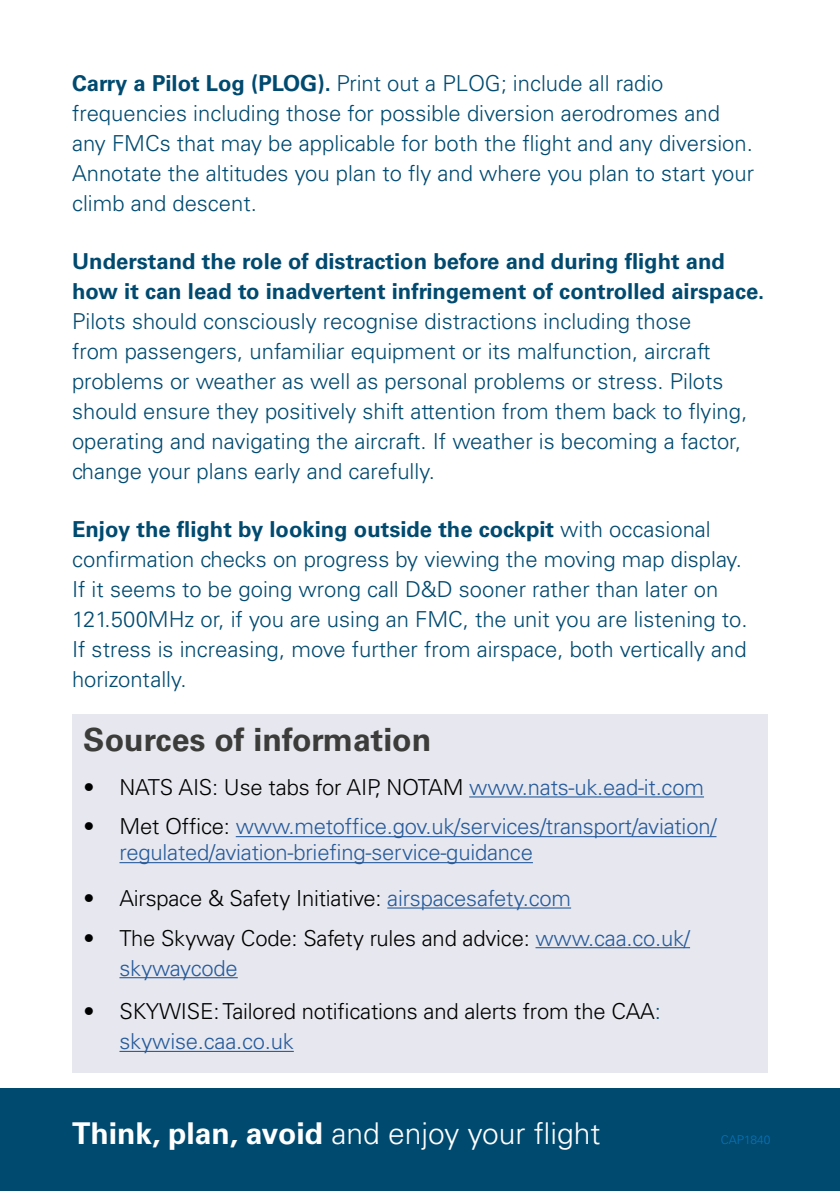
<style>
.page{position:relative;width:840px;height:1191px;background:#fff}
.page>*{position:absolute;margin:0;border:0;box-sizing:border-box;transform-origin:0 0}
.t1{font:700 32px "Univers";color:#3c3c3b}
.t2{font:300 30px "Univers";color:#fff}
.t3{font:300 22px/30px "Univers";color:#004a70}
.t4{font:300 22px/30px "Univers";letter-spacing:-.01em;color:#000}
.t5{font:700 22px/30px "Univers";color:#004a70}
.t6{font:300 22px/26px "Univers";letter-spacing:-.01em;color:#275b9b}
.t7{font:300 12px "Univers";color:#0873ba}
.s1{font-weight:700}
.s2{color:#275b9b}
.s3{color:#000}
.s4{color:#004a70}
</style>
<div class="page">
<div style="left:72px;top:714px;width:695px;height:358px;background:#e7e8ef"></div>
<hr style="left:469px;top:796px;width:234px;height:1px;background:#275b9b">
<hr style="left:235px;top:836px;width:481px;height:1px;background:#275b9b">
<hr style="left:119px;top:862px;width:413px;height:1px;background:#275b9b">
<hr style="left:387px;top:907px;width:184px;height:1px;background:#275b9b">
<hr style="left:535px;top:947px;width:154px;height:1px;background:#275b9b">
<hr style="left:119px;top:977px;width:119px;height:1px;background:#275b9b">
<hr style="left:119px;top:1050px;width:175px;height:2px;background:#275b9b">
<div style="left:0;top:1089px;width:839px;height:102px;background:#004a70"></div>
<p class="t3" style="left:72px;top:68px;width:683px"><span class="s1">Carry a Pilot Log (PLOG).</span> Print out a PLOG; include all radio frequencies including those for possible diversion aerodromes and any FMCs that may be applicable for both the flight and any diversion.<br>Annotate the altitudes you plan to fly and where you plan to start your climb and descent.</p>
<p class="t5" style="left:72px;top:246px;width:693px">Understand the role of distraction before and during flight and how it can lead to inadvertent infringement of controlled airspace.</p>
<p class="t3" style="left:72px;top:306px;width:676px">Pilots should consciously recognise distractions including those<br>from passengers, unfamiliar equipment or its malfunction, aircraft problems or weather as well as personal problems or stress. Pilots should ensure they positively shift attention from them back to flying, operating and navigating the aircraft. If weather is becoming a factor, change your plans early and carefully.</p>
<p class="t3" style="left:72px;top:514px;width:676px"><span class="s1">Enjoy the flight by looking outside the cockpit</span> with occasional confirmation checks on progress by viewing the moving map display.<br>If it seems to be going wrong call D&amp;D sooner rather than later on 121.500MHz or, if you are using an FMC, the unit you are listening to.<br>If stress is increasing, move further from airspace, both vertically and horizontally.</p>
<h1 class="t1" style="left:83px;top:720px;width:349px">Sources of information</h1>
<p class="t4" style="left:83px;top:772px;width:621px">• NATS AIS: Use tabs for AIP, NOTAM <span class="s2">www.nats-uk.ead-it.com</span></p>
<p class="t6" style="left:119px;top:813px;width:598px;text-indent:-36px"><span class="s3">• Met Office:</span> www.metoffice.gov.uk/services/transport/aviation/ regulated/aviation-briefing-service-guidance</p>
<p class="t4" style="left:83px;top:883px;width:489px">• Airspace &amp; Safety Initiative: <span class="s2">airspacesafety.com</span></p>
<p class="t4" style="left:119px;top:922px;width:571px;text-indent:-36px">• The Skyway Code: Safety rules and advice: <span class="s2">www.caa.co.uk/ skywaycode</span></p>
<p class="t4" style="left:119px;top:996px;width:542px;text-indent:-36px">• SKYWISE: Tailored notifications and alerts from the CAA<span class="s4">: </span><span class="s2">skywise.caa.co.uk</span></p>
<h2 class="t2" style="left:72px;top:1115px;width:529px"><span class="s1">Think, plan, avoid</span> and enjoy your flight</h2>
<p class="t7" style="left:720px;top:1132px;width:51px">CAP1840</p>
</div>
